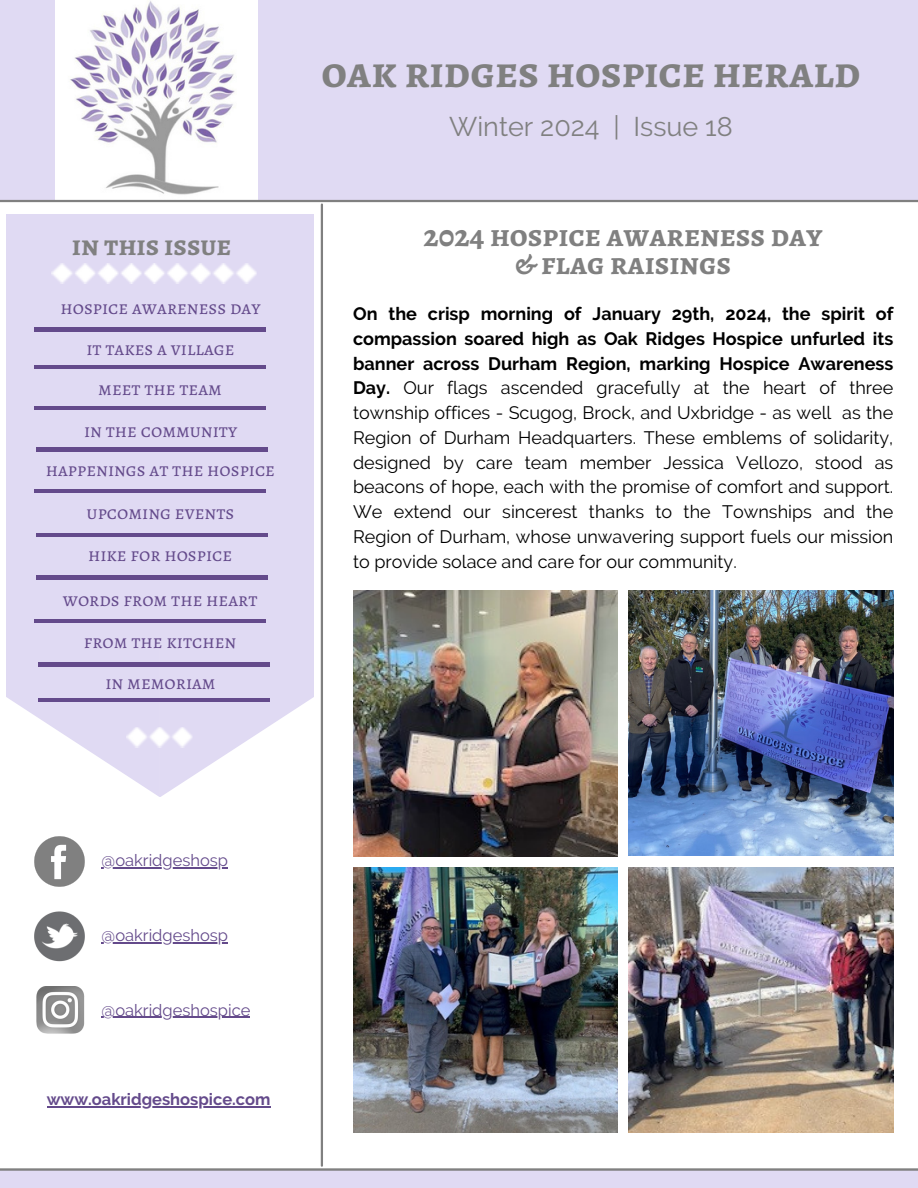
<style>
.page{position:relative;width:918px;height:1188px;background:#fff}
.page>*{position:absolute;margin:0;border:0;box-sizing:border-box;transform-origin:0 0}
.t1{font:700 44.85px "Alegreya SC";color:#808080}
.t2{font:700 31.5px/28.2px "Alegreya SC";color:#808080;text-align:center}
.t3{font:700 28.95px "Alegreya SC";color:#808080}
.t4{font:27px "Raleway";color:#808080}
.t5{font:19.2px "Alegreya SC";color:#644a8b}
.t6{font:18px/24.8px "Raleway";color:#000;text-align:justify}
.t7{font:16.5px "Raleway";color:#644a8b}
.t8{font:700 16.5px "Raleway";color:#644a8b}
.s1{font-weight:700}
</style>
<div class="page">
<img style="left:353px;top:591px;width:264px;height:265px">
<img style="left:629px;top:591px;width:264px;height:264px">
<img style="left:353px;top:867px;width:264px;height:266px">
<img style="left:629px;top:867px;width:264px;height:266px">
<div style="left:0;top:0;width:918px;height:200px;background:#e0daf3"></div>
<img style="left:56px;top:0;width:201px;height:200px">
<hr style="left:0;top:200px;width:918px;height:2px;background:#808080">
<hr style="left:321px;top:205px;width:2px;height:961px;background:#808080">
<div style="left:7px;top:214px;width:307px;height:427px;background:#e0daf3"></div>
<svg style="left:7px;top:641px;width:307px;height:156px"></svg>
<svg style="left:52px;top:263px;width:203px;height:21px"></svg>
<hr style="left:255px;top:263px;width:2px;height:21px;background:#bfbfbf">
<svg style="left:127px;top:727px;width:65px;height:20px"></svg>
<hr style="left:192px;top:727px;width:2px;height:20px;background:#bfbfbf">
<hr style="left:34px;top:328px;width:231px;height:3px;background:#644a8b">
<hr style="left:34px;top:366px;width:231px;height:3px;background:#644a8b">
<hr style="left:34px;top:406px;width:231px;height:4px;background:#644a8b">
<hr style="left:36px;top:533px;width:231px;height:4px;background:#644a8b">
<img style="left:36px;top:986px;width:49px;height:48px">
<img style="left:34px;top:911px;width:51px;height:51px">
<img style="left:34px;top:836px;width:51px;height:51px">
<hr style="left:34px;top:489px;width:231px;height:4px;background:#644a8b">
<hr style="left:36px;top:448px;width:231px;height:3px;background:#644a8b">
<div style="left:0;top:1171px;width:918px;height:17px;background:#e0daf3"></div>
<hr style="left:0;top:1168px;width:918px;height:3px;background:#808080">
<hr style="left:36px;top:576px;width:231px;height:3px;background:#644a8b">
<hr style="left:34px;top:619px;width:231px;height:4px;background:#644a8b">
<hr style="left:38px;top:663px;width:231px;height:3px;background:#644a8b">
<hr style="left:39px;top:698px;width:231px;height:4px;background:#644a8b">
<hr style="left:102px;top:867px;width:126px;height:1px;background:#644a8b">
<hr style="left:102px;top:942px;width:126px;height:1px;background:#644a8b">
<hr style="left:102px;top:1017px;width:148px;height:1px;background:#644a8b">
<hr style="left:47px;top:1107px;width:224px;height:1px;background:#644a8b">
<p class="t3" style="left:72px;top:226px;width:161px">in this issue</p>
<h4 class="t5" style="left:60px;top:294px;width:202px">hospice awareness day</h4>
<p class="t5" style="left:86px;top:335px;width:150px">it takes a village</p>
<h4 class="t5" style="left:98px;top:375px;width:125px">meet the team</h4>
<h4 class="t5" style="left:84px;top:417px;width:155px">in the community</h4>
<p class="t5" style="left:46px;top:456px;width:231px">happenings at the hospice</p>
<h4 class="t5" style="left:87px;top:500px;width:149px">upcoming events</h4>
<p class="t5" style="left:88px;top:542px;width:146px">hike for hospice</p>
<h4 class="t5" style="left:63px;top:586px;width:196px">words from the heart</h4>
<p class="t5" style="left:84px;top:629px;width:154px">from the kitchen</p>
<h4 class="t5" style="left:105px;top:669px;width:112px">in memoriam</h4>
<p class="t1" style="left:321px;top:41px;width:541px">oak ridges hospice herald</p>
<h4 class="t4" style="left:449px;top:111px;width:172px">Winter 2024 |</h4>
<p class="t4" style="left:634px;top:111px;width:101px">Issue 18</p>
<h4 class="t2" style="left:424px;top:221px;width:401px">2024 hospice awareness day &amp; flag raisings</h4>
<h2 class="t6" style="left:353px;top:301px;width:542px"><span class="s1">On the crisp morning of January 29th, 2024, the spirit of compassion soared high as Oak Ridges Hospice unfurled its banner across Durham Region, marking Hospice Awareness Day.</span> Our flags ascended gracefully at the heart of three township offices - Scugog, Brock, and Uxbridge - as well as the Region of Durham Headquarters. These emblems of solidarity, designed by care team member Jessica Vellozo, stood as beacons of hope, each with the promise of comfort and support.<br>We extend our sincerest thanks to the Townships and the Region of Durham, whose unwavering support fuels our mission to provide solace and care for our community.</h2>
<h4 class="t7" style="left:102px;top:851px;width:128px">@oakridgeshosp</h4>
<p class="t7" style="left:102px;top:926px;width:128px">@oakridgeshosp</p>
<h4 class="t7" style="left:102px;top:1000px;width:150px">@oakridgeshospice</h4>
<p class="t8" style="left:47px;top:1090px;width:225px">www.oakridgeshospice.com</p>
</div>
